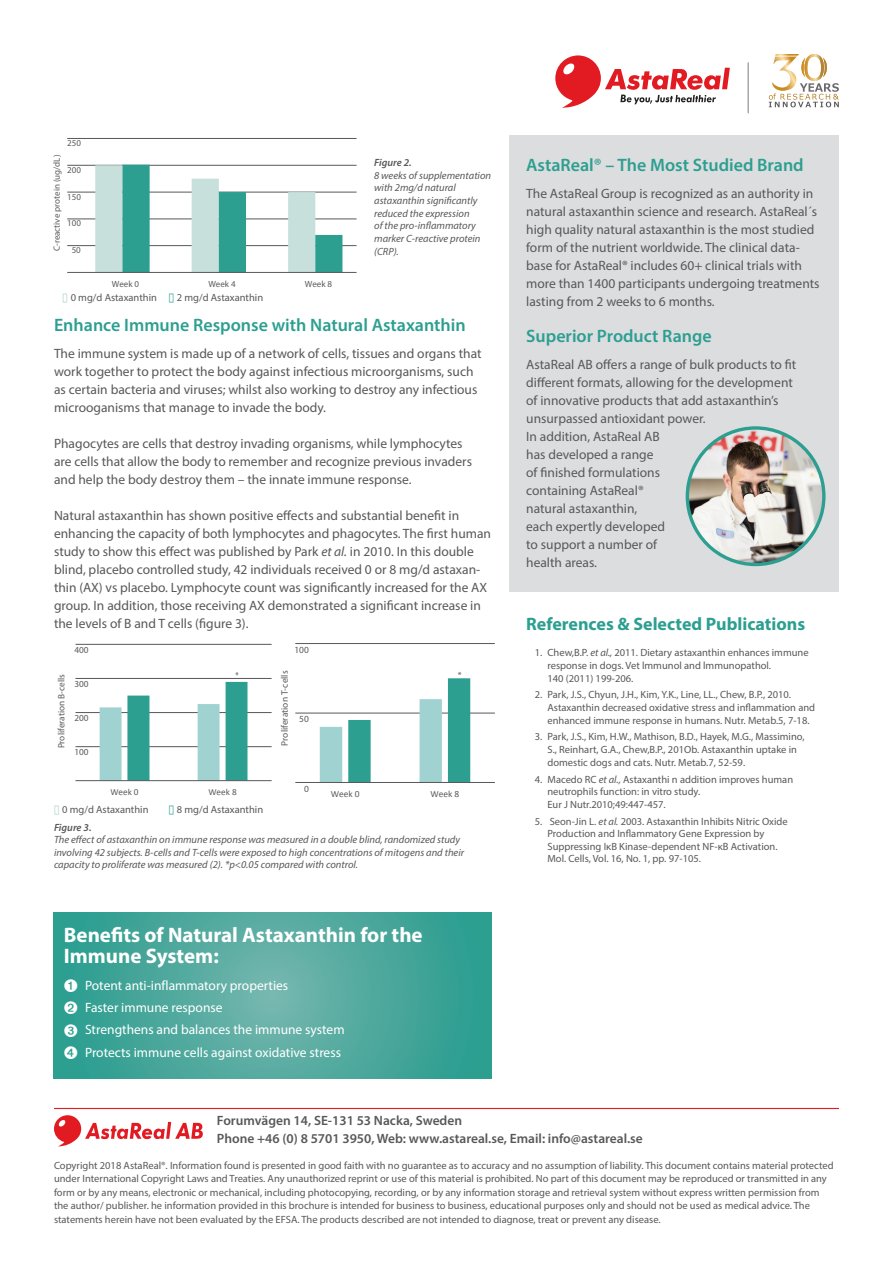
<style>
.page{position:relative;width:893px;height:1263px;background:#fff}
.page>*{position:absolute;margin:0;border:0;box-sizing:border-box;transform-origin:0 0}
.t1{font:700 21px "Myriad Pro";color:#fff}
.t2{font:600 18px "Myriad Pro";color:#2c9f91}
.t3{font:700 18px "Myriad Pro";color:#2c9f91}
.t4{font:13.5px/18px "Myriad Pro";color:#57585a}
.t5{font:13.5px "Myriad Pro";color:#fff}
.t6{font:600 13.5px "Myriad Pro";color:#57585a}
.t7{font:10.5px/12.6px "Myriad Pro";color:#57585a}
.t8{font:italic 10.5px/12.6px "Myriad Pro";color:#57585a}
.t9{font:italic 600 10.5px "Myriad Pro";color:#57585a}
.t10{font:9.45px "Myriad Pro";color:#5a5a5a}
.t11{font:9.45px "Calibri";letter-spacing:-.005em;color:#5a5a5a}
.t12{font:9.3px "Myriad Pro";color:#5a5a5a}
.t13{font:9.3px "Calibri";letter-spacing:-.005em;color:#5a5a5a}
.t14{font:9px "Myriad Pro";color:#595a59}
.s1{color:#abd1cc}
.s2{color:#2c9f91}
.s3{font-style:italic}
</style>
<div class="page">
<hr style="left:54px;top:1108px;width:785px;height:1px;background:#e21a21">
<svg style="left:53px;top:912px;width:438px;height:166px;background:#4aa79b"></svg>
<div style="left:509px;top:135px;width:330px;height:457px;background:#dcdddf"></div>
<img style="left:687px;top:428px;width:137px;height:136px;border-radius:68px">
<div style="left:686px;top:426px;width:139px;height:140px;border:3px solid #2c9f91;border-radius:50%"></div>
<hr style="left:67px;top:245px;width:290px;height:1px;background:#57585a">
<hr style="left:67px;top:219px;width:290px;height:1px;background:#57585a">
<hr style="left:67px;top:192px;width:290px;height:1px;background:#57585a">
<hr style="left:67px;top:165px;width:290px;height:1px;background:#57585a">
<hr style="left:67px;top:138px;width:290px;height:1px;background:#57585a">
<svg style="left:95px;top:165px;width:247px;height:107px"></svg>
<hr style="left:67px;top:272px;width:290px;height:1px;background:#57585a">
<hr style="left:75px;top:644px;width:197px;height:1px;background:#57585a">
<hr style="left:75px;top:678px;width:197px;height:1px;background:#57585a">
<hr style="left:75px;top:712px;width:197px;height:1px;background:#57585a">
<hr style="left:75px;top:746px;width:197px;height:1px;background:#57585a">
<svg style="left:100px;top:682px;width:147px;height:98px"></svg>
<hr style="left:75px;top:780px;width:197px;height:1px;background:#57585a">
<hr style="left:295px;top:643px;width:200px;height:1px;background:#57585a">
<hr style="left:295px;top:713px;width:200px;height:1px;background:#57585a">
<hr style="left:295px;top:782px;width:200px;height:1px;background:#57585a">
<svg style="left:320px;top:672px;width:150px;height:110px"></svg>
<svg style="left:54px;top:1115px;width:149px;height:31px"></svg>
<svg style="left:769px;top:54px;width:70px;height:53px"></svg>
<svg style="left:555px;top:55px;width:175px;height:53px"></svg>
<hr style="left:748px;top:62px;width:1px;height:51px;background:#7e8083">
<svg style="left:64px;top:979px;width:13px;height:13px"></svg>
<svg style="left:64px;top:1001px;width:13px;height:13px"></svg>
<svg style="left:64px;top:1024px;width:13px;height:13px"></svg>
<svg style="left:64px;top:1046px;width:13px;height:13px"></svg>
<p class="t14" style="left:67px;top:137px;width:15px">250</p>
<p class="t14" style="left:51px;top:251px;width:98px;rotate:-90deg">C-reactive protein (ug/dL)</p>
<p class="t14" style="left:67px;top:164px;width:15px">200</p>
<p class="t14" style="left:67px;top:191px;width:15px">150</p>
<p class="t14" style="left:67px;top:218px;width:15px">100</p>
<p class="t14" style="left:72px;top:245px;width:11px">50</p>
<p class="t14" style="left:112px;top:278px;width:29px">Week 0</p>
<p class="t14" style="left:208px;top:278px;width:29px">Week 4</p>
<p class="t14" style="left:305px;top:278px;width:29px">Week 8</p>
<p class="t9" style="left:374px;top:156px;width:39px">Figure 2.</p>
<p class="t8" style="left:374px;top:169px;width:118px">8 weeks of supplementation with 2mg/d natural astaxanthin significantly reduced the expression<br>of the pro-inflammatory marker C-reactive protein (CRP).</p>
<p class="t7" style="left:63px;top:291px;width:202px"><span class="s1">●</span> 0 mg/d Astaxanthin <span class="s2">●</span> 2 mg/d Astaxanthin</p>
<p class="t2" style="left:54px;top:314px;width:413px">Enhance Immune Response with Natural Astaxanthin</p>
<p class="t4" style="left:54px;top:345px;width:429px">The immune system is made up of a network of cells, tissues and organs that work together to protect the body against infectious microorganisms, such</p>
<p class="t4" style="left:54px;top:381px;width:425px">as certain bacteria and viruses; whilst also working to destroy any infectious microoganisms that manage to invade the body.</p>
<p class="t4" style="left:54px;top:435px;width:410px">Phagocytes are cells that destroy invading organisms, while lymphocytes</p>
<p class="t4" style="left:54px;top:453px;width:419px">are cells that allow the body to remember and recognize previous invaders</p>
<p class="t4" style="left:54px;top:471px;width:359px">and help the body destroy them – the innate immune response.</p>
<p class="t4" style="left:54px;top:507px;width:439px">Natural astaxanthin has shown positive effects and substantial benefit in enhancing the capacity of both lymphocytes and phagocytes. The first human study to show this effect was published by Park <span class="s3">et al.</span> in 2010. In this double blind, placebo controlled study, 42 individuals received 0 or 8 mg/d astaxan&shy;thin (AX) vs placebo. Lymphocyte count was significantly increased for the AX group. In addition, those receiving AX demonstrated a significant increase in the levels of B and T cells (figure 3).</p>
<p class="t12" style="left:56px;top:748px;width:76px;rotate:-90deg">Proliferation B-cells</p>
<p class="t12" style="left:74px;top:644px;width:16px">400</p>
<p class="t12" style="left:74px;top:678px;width:16px">300</p>
<p class="t12" style="left:74px;top:712px;width:16px">200</p>
<p class="t12" style="left:74px;top:746px;width:16px">100</p>
<p class="t13" style="left:110px;top:786px;width:30px">Week 0</p>
<p class="t13" style="left:208px;top:786px;width:30px">Week 8</p>
<p class="t10" style="left:294px;top:644px;width:16px">100</p>
<p class="t10" style="left:279px;top:746px;width:77px;rotate:-90deg">Proliferation T-cells</p>
<p class="t10" style="left:299px;top:713px;width:11px">50</p>
<p class="t10" style="left:304px;top:783px;width:6px">0</p>
<p class="t11" style="left:331px;top:788px;width:30px">Week 0</p>
<p class="t11" style="left:430px;top:788px;width:30px">Week 8</p>
<p class="t7" style="left:54px;top:803px;width:96px"><span class="s1">●</span> 0 mg/d Astaxanthin</p>
<p class="t7" style="left:169px;top:803px;width:96px"><span class="s2">●</span> 8 mg/d Astaxanthin</p>
<p class="t9" style="left:54px;top:820px;width:39px">Figure 3.</p>
<p class="t8" style="left:54px;top:833px;width:412px">The effect of astaxanthin on immune response was measured in a double blind, randomized study involving 42 subjects. B-cells and T-cells were exposed to high concentrations of mitogens and their capacity to proliferate was measured (2). *p&lt;0.05 compared with control.</p>
<p class="t1" style="left:64px;top:921px;width:360px">Benefits of Natural Astaxanthin for the</p>
<p class="t1" style="left:64px;top:942px;width:157px">Immune System:</p>
<p class="t5" style="left:85px;top:977px;width:205px">Potent anti-inflammatory properties</p>
<p class="t5" style="left:85px;top:999px;width:139px">Faster immune response</p>
<p class="t5" style="left:85px;top:1021px;width:261px">Strengthens and balances the immune system</p>
<p class="t5" style="left:85px;top:1044px;width:257px">Protects immune cells against oxidative stress</p>
<p class="t2" style="left:526px;top:153px;width:279px">AstaReal® – The Most Studied Brand</p>
<p class="t4" style="left:526px;top:184px;width:295px">The AstaReal Group is recognized as an authority in natural astaxanthin science and research. AstaReal´s high quality natural astaxanthin is the most studied form of the nutrient worldwide. The clinical data&shy;base for AstaReal® includes 60+ clinical trials with more than 1400 participants undergoing treatments lasting from 2 weeks to 6 months.</p>
<p class="t2" style="left:526px;top:324px;width:187px">Superior Product Range</p>
<p class="t4" style="left:526px;top:355px;width:272px">AstaReal AB offers a range of bulk products to fit different formats, allowing for the development of innovative products that add astaxanthin’s unsurpassed antioxidant power.</p>
<p class="t4" style="left:526px;top:427px;width:135px">In addition, AstaReal AB has developed a range of finished formulations containing AstaReal® natural astaxanthin,</p>
<p class="t4" style="left:526px;top:517px;width:140px">each expertly developed to support a number of health areas.</p>
<p class="t3" style="left:526px;top:613px;width:280px">References &amp; Selected Publications</p>
<p class="t7" style="left:547px;top:646px;width:263px;text-indent:-13px">1. Chew,B.P. <span class="s3">et al.,</span> 2011. Dietary astaxanthin enhances immune response in dogs. Vet lmmunol and lmmunopathol.<br>140 (2011) 199-206.</p>
<p class="t7" style="left:547px;top:688px;width:269px;text-indent:-13px">2. Park, J.S., Chyun, J.H., Kim, Y.K., Line, LL., Chew, B.P., 2010.<br>Astaxanthin decreased oxidative stress and inflammation and enhanced immune response in humans. Nutr. Metab.5, 7-18.</p>
<p class="t7" style="left:547px;top:730px;width:259px;text-indent:-13px">3. Park, J.S., Kim, H.W., Mathison, B.D., Hayek, M.G., Massimino,<br>S., Reinhart, G.A., Chew,B.P., 201Ob. Astaxanthin uptake in domestic dogs and cats. Nutr. Metab.7, 52-59.</p>
<p class="t7" style="left:547px;top:772px;width:247px;text-indent:-13px">4. Macedo RC <span class="s3">et al.,</span> Astaxanthi n addition improves human neutrophils function: in vitro study.<br>Eur J Nutr.2010;49:447-457.</p>
<p class="t7" style="left:547px;top:814px;width:242px;text-indent:-13px">5. Seon-Jin L. <span class="s3">et al.</span> 2003. Astaxanthin Inhibits Nitric Oxide Production and Inflammatory Gene Expression by Suppressing IκB Kinase-dependent NF-κB Activation.<br>Mol. Cells, Vol. 16, No. 1, pp. 97-105.</p>
<p class="t6" style="left:217px;top:1112px;width:247px">Forumvägen 14, SE-131 53 Nacka, Sweden</p>
<p class="t6" style="left:217px;top:1130px;width:427px">Phone +46 (0) 8 5701 3950, Web: www.astareal.se, Email: info@astareal.se</p>
<p class="t7" style="left:54px;top:1158px;width:781px;line-height:13.5px">Copyright 2018 AstaReal®. Information found is presented in good faith with no guarantee as to accuracy and no assumption of liability. This document contains material protected under International Copyright Laws and Treaties. Any unauthorized reprint or use of this material is prohibited. No part of this document may be reproduced or transmitted in any form or by any means, electronic or mechanical, including photocopying, recording, or by any information storage and retrieval system without express written permission from the author/ publisher. he information provided in this brochure is intended for business to business, educational purposes only and should not be used as medical advice. The statements herein have not been evaluated by the EFSA. The products described are not intended to diagnose, treat or prevent any disease.</p>
</div>
